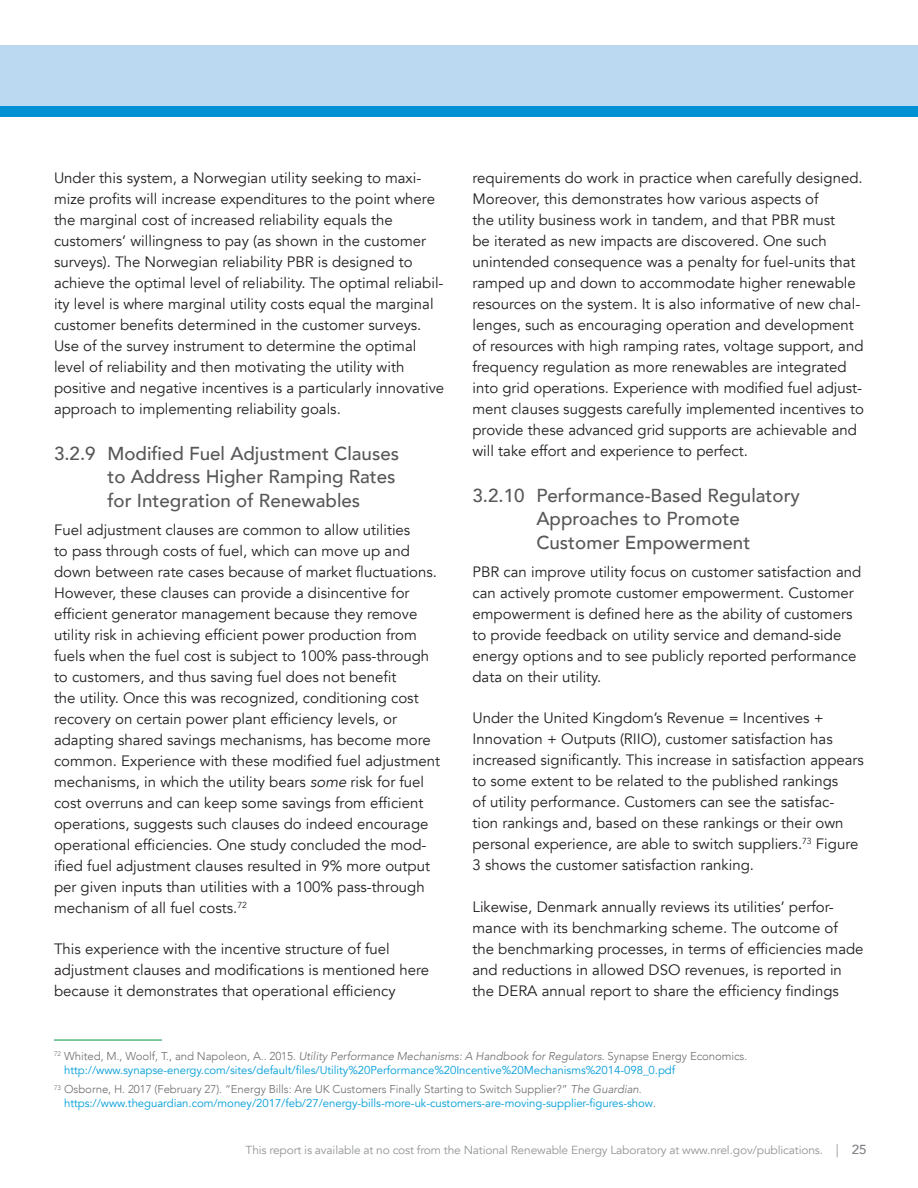
<style>
.page{position:relative;width:918px;height:1188px;background:#fff}
.page>*{position:absolute;margin:0;border:0;box-sizing:border-box;transform-origin:0 0}
.t1{font:500 18.75px/23.2px "Avenir";color:#57585a}
.Body_Copy{font:15px/21px "Avenir";color:#231f20}
.t2{font:11.7px "Avenir";letter-spacing:-.015em;color:#939598}
.Footnote{font:11.4px/13.5px "Avenir";letter-spacing:-.005em;color:#009dda}
.s1{font-style:italic}
.s2{font-weight:300;color:#6c6d70}
.s3{font-weight:300;font-style:italic;color:#6c6d70}
.s4{font-weight:300;font-size:13.05px;color:#808285}
.s5{font-weight:500;font-size:13.05px;color:#808285}
</style>
<div class="page">
<div style="left:0;top:45px;width:918px;height:72px;background:#bcd9f2"></div>
<div style="left:0;top:106px;width:918px;height:11px;background:#0090d4"></div>
<hr style="left:54px;top:1040px;width:108px;height:1px;background:#00943d">
<p class="Body_Copy" style="left:54px;top:168px;width:392px">Under this system, a Norwegian utility seeking to maxi&shy;mize profits will increase expenditures to the point where the marginal cost of increased reliability equals the customers’ willingness to pay (as shown in the customer surveys). The Norwegian reliability PBR is designed to achieve the optimal level of reliability. The optimal reliabil&shy;ity level is where marginal utility costs equal the marginal customer benefits determined in the customer surveys.<br>Use of the survey instrument to determine the optimal level of reliability and then motivating the utility with positive and negative incentives is a particularly innovative approach to implementing reliability goals.</p>
<p class="t1" style="left:107px;top:441px;width:293px;text-indent:-53px">3.2.9 Modified Fuel Adjustment Clauses to Address Higher Ramping Rates for Integration of Renewables</p>
<p class="Body_Copy" style="left:54px;top:520px;width:388px">Fuel adjustment clauses are common to allow utilities<br>to pass through costs of fuel, which can move up and down between rate cases because of market fluctuations.<br>However, these clauses can provide a disincentive for efficient generator management because they remove utility risk in achieving efficient power production from fuels when the fuel cost is subject to 100% pass-through to customers, and thus saving fuel does not benefit<br>the utility. Once this was recognized, conditioning cost recovery on certain power plant efficiency levels, or adapting shared savings mechanisms, has become more common. Experience with these modified fuel adjustment mechanisms, in which the utility bears <span class="s1">some</span> risk for fuel cost overruns and can keep some savings from efficient operations, suggests such clauses do indeed encourage operational efficiencies. One study concluded the mod&shy;ified fuel adjustment clauses resulted in 9% more output per given inputs than utilities with a 100% pass-through mechanism of all fuel costs.<sup>72</sup></p>
<p class="Body_Copy" style="left:54px;top:939px;width:377px">This experience with the incentive structure of fuel adjustment clauses and modifications is mentioned here because it demonstrates that operational efficiency</p>
<p class="Body_Copy" style="left:472px;top:168px;width:393px">requirements do work in practice when carefully designed.<br>Moreover, this demonstrates how various aspects of<br>the utility business work in tandem, and that PBR must<br>be iterated as new impacts are discovered. One such unintended consequence was a penalty for fuel-units that ramped up and down to accommodate higher renewable resources on the system. It is also informative of new chal&shy;lenges, such as encouraging operation and development of resources with high ramping rates, voltage support, and frequency regulation as more renewables are integrated into grid operations. Experience with modified fuel adjust&shy;ment clauses suggests carefully implemented incentives to provide these advanced grid supports are achievable and will take effort and experience to perfect.</p>
<p class="t1" style="left:536px;top:483px;width:265px;text-indent:-64px">3.2.10 Performance-Based Regulatory<br>Approaches to Promote<br>Customer Empowerment</p>
<p class="Body_Copy" style="left:472px;top:562px;width:390px">PBR can improve utility focus on customer satisfaction and can actively promote customer empowerment. Customer empowerment is defined here as the ability of customers to provide feedback on utility service and demand-side energy options and to see publicly reported performance data on their utility.</p>
<p class="Body_Copy" style="left:472px;top:708px;width:393px">Under the United Kingdom’s Revenue = Incentives + Innovation + Outputs (RIIO), customer satisfaction has increased significantly. This increase in satisfaction appears to some extent to be related to the published rankings<br>of utility performance. Customers can see the satisfac-<br>tion rankings and, based on these rankings or their own personal experience, are able to switch suppliers.<sup>73</sup> Figure 3 shows the customer satisfaction ranking.</p>
<p class="Body_Copy" style="left:472px;top:896px;width:393px">Likewise, Denmark annually reviews its utilities’ perfor&shy;mance with its benchmarking scheme. The outcome of<br>the benchmarking processes, in terms of efficiencies made and reductions in allowed DSO revenues, is reported in the DERA annual report to share the efficiency findings</p>
<p class="Footnote" style="left:64px;top:1050px;width:685px;text-indent:-10px"><sup>72</sup> <span class="s2">Whited, M., Woolf, T., and Napoleon, A.. 2015.</span> <span class="s3">Utility Performance Mechanisms: A Handbook for Regulators</span><span class="s2">. Synapse Energy Economics. </span>http://www.synapse-energy.com/sites/default/files/Utility%20Performance%20Incentive%20Mechanisms%2014-098_0.pdf</p>
<p class="Footnote" style="left:64px;top:1083px;width:593px;text-indent:-10px"><sup>73</sup> <span class="s2">Osborne, H. 2017 (February 27). “Energy Bills: Are UK Customers Finally Starting to Switch Supplier?”</span> <span class="s3">The Guardian</span><span class="s2">. </span>https://www.theguardian.com/money/2017/feb/27/energy-bills-more-uk-customers-are-moving-supplier-figures-show<span class="s2">.</span></p>
<p class="t2" style="left:246px;top:1143px;width:622px">This report is available at no cost from the National Renewable Energy Laboratory at www.nrel.gov/publications. <span class="s4">|</span> <span class="s5">25</span></p>
</div>
